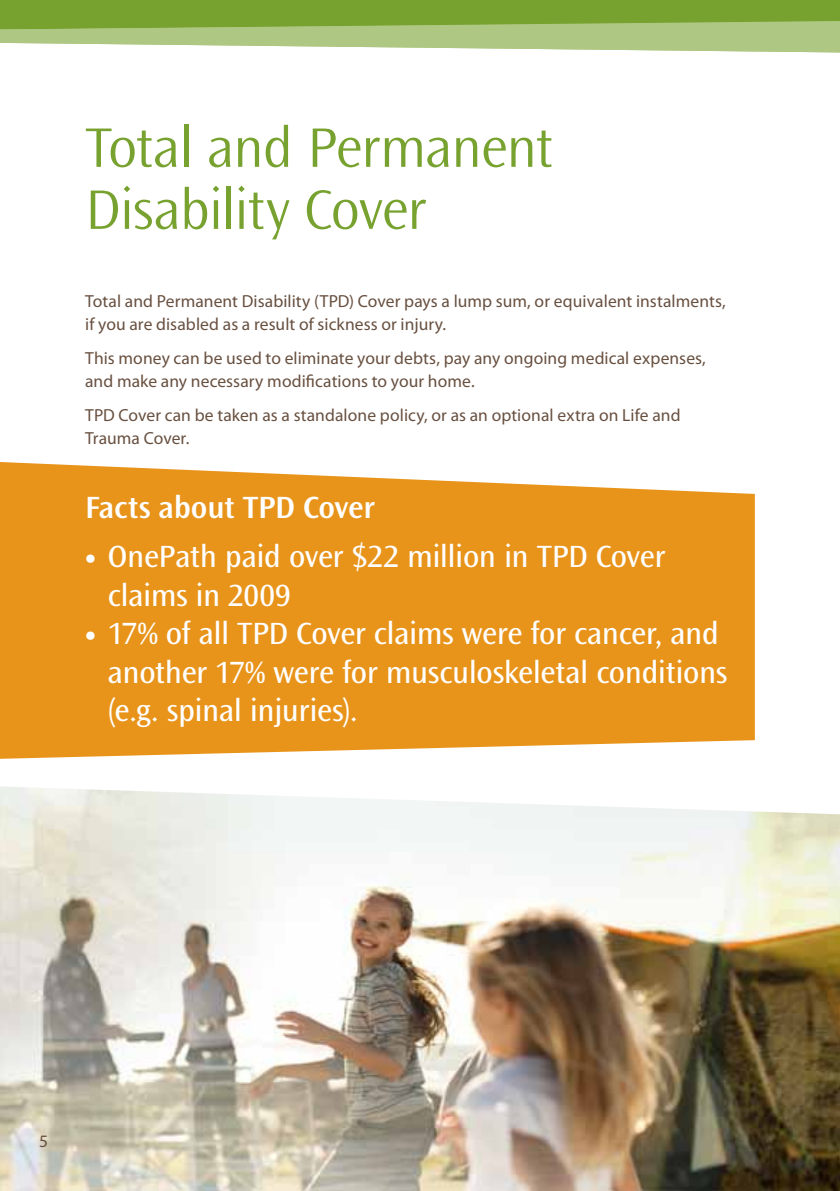
<style>
.page{position:relative;width:840px;height:1191px;background:#fff}
.page>*{position:absolute;margin:0;border:0;box-sizing:border-box;transform-origin:0 0}
.t1{font:300 58px/62px "Ocean Sans Std";letter-spacing:-.02em;color:#78a22f}
.t2{font:32px/38.4px "Ocean Sans Std";letter-spacing:-.015em;color:#fff}
.t3{font:600 32px "Ocean Sans Std";letter-spacing:-.01em;color:#fff}
.t4{font:17.6px/23px "Myriad Pro";letter-spacing:.005em;color:#685040}
.s1{font-family:"Myriad Pro";font-weight:700}
</style>
<div class="page">
<div style="left:0;top:0;width:839px;height:12px;background:#78a22f"></div>
<svg style="left:0;top:12px;width:839px;height:41px;background:#a6c277"></svg>
<img style="left:0;top:786px;width:839px;height:405px">
<svg style="left:0;top:462px;width:754px;height:297px;background:#e99d2d"></svg>
<h1 class="t1" style="left:85px;top:117px;width:469px">Total and Permanent<br>Disability Cover</h1>
<p class="t4" style="left:85px;top:289px;width:642px">Total and Permanent Disability (TPD) Cover pays a lump sum, or equivalent instalments, if you are disabled as a result of sickness or injury.</p>
<p class="t4" style="left:85px;top:346px;width:622px">This money can be used to eliminate your debts, pay any ongoing medical expenses, and make any necessary modifications to your home.</p>
<p class="t4" style="left:85px;top:403px;width:596px">TPD Cover can be taken as a standalone policy, or as an optional extra on Life and<br>Trauma Cover.</p>
<h2 class="t3" style="left:85px;top:489px;width:291px">Facts about TPD Cover</h2>
<h2 class="t2" style="left:108px;top:538px;width:558px;text-indent:-23px"><span class="s1">•</span> OnePath paid over $22 million in TPD Cover claims in 2009</h2>
<h2 class="t2" style="left:108px;top:615px;width:620px;text-indent:-23px"><span class="s1">•</span> 17% of all TPD Cover claims were for cancer, and another 17% were for musculoskeletal conditions (e.g. spinal injuries).</h2>
<p class="t4" style="left:39px;top:1129px;width:10px">5</p>
</div>
